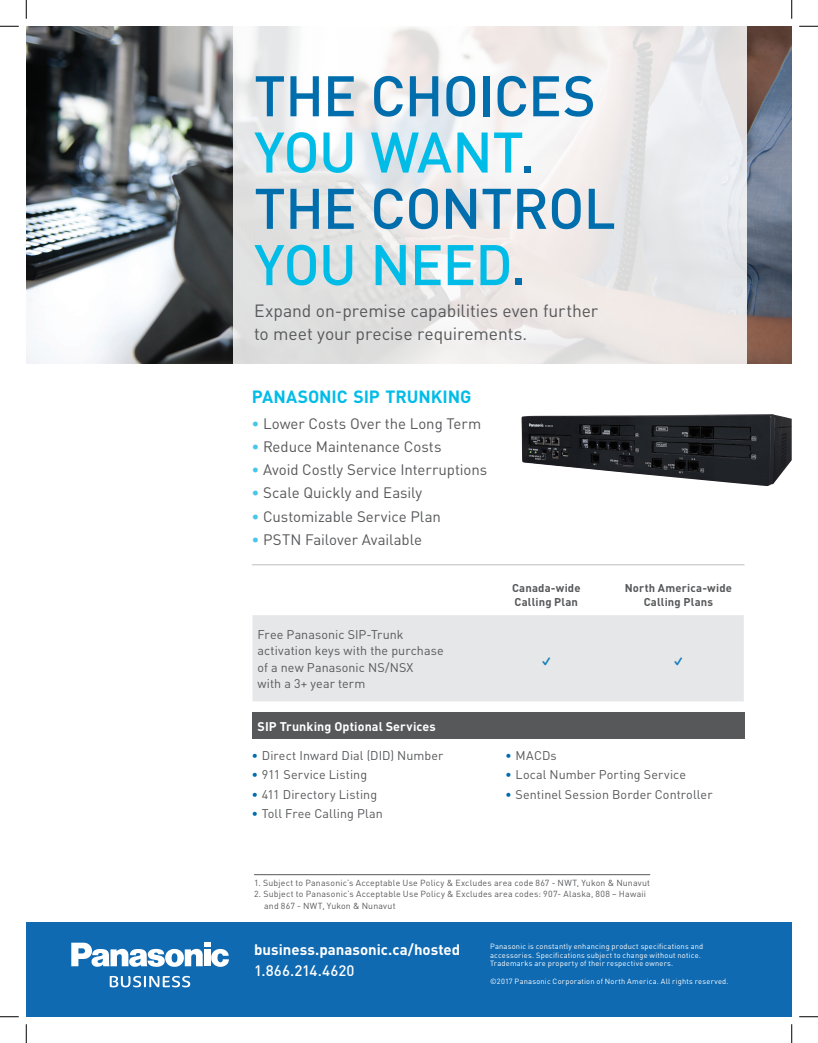
<style>
.page{position:relative;width:818px;height:1043px;background:#fff}
.page>*{position:absolute;margin:0;border:0;box-sizing:border-box;transform-origin:0 0}
.t1{font:500 56.25px/56.2px "DIN Offc";letter-spacing:-.015em;color:#006dad}
.t2{font:22.5px "Entypo";color:#147fb9}
.t3{font:17.5px/22.5px "DIN";letter-spacing:-.005em;color:#57585a}
.t4{font:700 17.5px "DIN";letter-spacing:-.005em;color:#02bce8}
.t5{font:15px "DIN";letter-spacing:-.005em;color:#57585a}
.t6{font:700 15px "DIN";color:#fff}
.t7{font:500 15px "DIN";letter-spacing:.005em;color:#fff}
.t8{font:12.5px/16.2px "DIN";letter-spacing:.005em;color:#57585a}
.t9{font:700 12.5px "DIN";letter-spacing:.01em;color:#fff}
.t10{font:700 11.25px/13.8px "DIN";letter-spacing:.015em;color:#57585a}
.t11{font:8.75px/11.2px "DIN";letter-spacing:.025em;color:#57585a}
.t12{font:7.5px/8.8px "DIN";letter-spacing:.03em;color:#fff}
.s1{color:#02bce8}
.s2{font-weight:700;color:#45c7ec}
.s3{font-weight:700;color:#006dad}
</style>
<div class="page">
<div style="left:26px;top:922px;width:765px;height:94px;background:#0f6ab2"></div>
<img style="left:26px;top:26px;width:765px;height:338px">
<svg style="left:233px;top:26px;width:513px;height:338px"></svg>
<svg style="left:71px;top:942px;width:158px;height:25px"></svg>
<svg style="left:110px;top:975px;width:80px;height:12px"></svg>
<img style="left:521px;top:414px;width:270px;height:72px">
<div style="left:252px;top:615px;width:491px;height:86px;background:#e6e7e9"></div>
<div style="left:252px;top:712px;width:492px;height:26px;background:#57585a"></div>
<hr style="left:254px;top:874px;width:396px;height:1px;background:#57585a">
<hr style="left:252px;top:564px;width:492px;height:1px;background:#bcbdc0">
<svg style="left:0;top:25px;width:19px;height:2px"></svg>
<svg style="left:799px;top:25px;width:19px;height:2px"></svg>
<svg style="left:0;top:1016px;width:19px;height:1px"></svg>
<svg style="left:799px;top:1016px;width:19px;height:1px"></svg>
<svg style="left:25px;top:0;width:2px;height:19px"></svg>
<svg style="left:25px;top:1024px;width:2px;height:18px"></svg>
<svg style="left:791px;top:0;width:1px;height:19px"></svg>
<svg style="left:791px;top:1024px;width:1px;height:18px"></svg>
<h1 class="t1" style="left:254px;top:66px;width:363px">THE CHOICES<br><span class="s1">YOU WANT</span>.<br>THE CONTROL<br><span class="s1">YOU NEED</span>.</h1>
<h3 class="t3" style="left:254px;top:299px;width:346px">Expand on-premise capabilities even further to meet your precise requirements.</h3>
<h3 class="t4" style="left:252px;top:385px;width:221px">PANASONIC SIP TRUNKING</h3>
<p class="t5" style="left:252px;top:414px;width:231px"><span class="s2">•</span> Lower Costs Over the Long Term</p>
<p class="t5" style="left:252px;top:437px;width:191px"><span class="s2">•</span> Reduce Maintenance Costs</p>
<p class="t5" style="left:252px;top:460px;width:237px"><span class="s2">•</span> Avoid Costly Service Interruptions</p>
<p class="t5" style="left:252px;top:483px;width:172px"><span class="s2">•</span> Scale Quickly and Easily</p>
<p class="t5" style="left:252px;top:507px;width:190px"><span class="s2">•</span> Customizable Service Plan</p>
<p class="t5" style="left:252px;top:530px;width:172px"><span class="s2">•</span> PSTN Failover Available</p>
<p class="t8" style="left:257px;top:626px;width:188px">Free Panasonic SIP-Trunk activation keys with the purchase of a new Panasonic NS/NSX<br>with a 3+ year term</p>
<p class="t9" style="left:258px;top:717px;width:180px">SIP Trunking Optional Services</p>
<p class="t8" style="left:252px;top:747px;width:193px"><span class="s3">•</span> Direct Inward Dial (DID) Number</p>
<p class="t8" style="left:252px;top:766px;width:117px"><span class="s3">•</span> 911 Service Listing</p>
<p class="t8" style="left:252px;top:786px;width:127px"><span class="s3">•</span> 411 Directory Listing</p>
<p class="t8" style="left:252px;top:805px;width:132px"><span class="s3">•</span> Toll Free Calling Plan</p>
<p class="t10" style="left:512px;top:581px;width:70px">Canada-wide<br>Calling Plan</p>
<p class="t10" style="left:624px;top:581px;width:109px;text-align:center">North America-wide<br>Calling Plans</p>
<h2 class="t2" style="left:541px;top:645px;width:11px">✓</h2>
<h2 class="t2" style="left:673px;top:645px;width:11px">✓</h2>
<p class="t8" style="left:505px;top:747px;width:53px"><span class="s3">•</span> MACDs</p>
<p class="t8" style="left:505px;top:766px;width:182px"><span class="s3">•</span> Local Number Porting Service</p>
<p class="t8" style="left:505px;top:786px;width:208px"><span class="s3">•</span> Sentinel Session Border Controller</p>
<p class="t11" style="left:254px;top:877px;width:397px">1. Subject to Panasonic’s Acceptable Use Policy &amp; Excludes area code 867 - NWT, Yukon &amp; Nunavut</p>
<p class="t11" style="left:264px;top:888px;width:383px;text-indent:-10px">2. Subject to Panasonic’s Acceptable Use Policy &amp; Excludes area codes: 907- Alaska, 808 – Hawaii and 867 - NWT, Yukon &amp; Nunavut</p>
<p class="t6" style="left:254px;top:939px;width:208px">business.panasonic.ca/hosted</p>
<p class="t7" style="left:254px;top:961px;width:102px">1.866.214.4620</p>
<p class="t12" style="left:490px;top:941px;width:215px">Panasonic is constantly enhancing product specifications and accessories. Specifications subject to change without notice.<br>Trademarks are property of their respective owners.</p>
<p class="t12" style="left:490px;top:976px;width:240px">©2017 Panasonic Corporation of North America. All rights reserved.</p>
</div>
